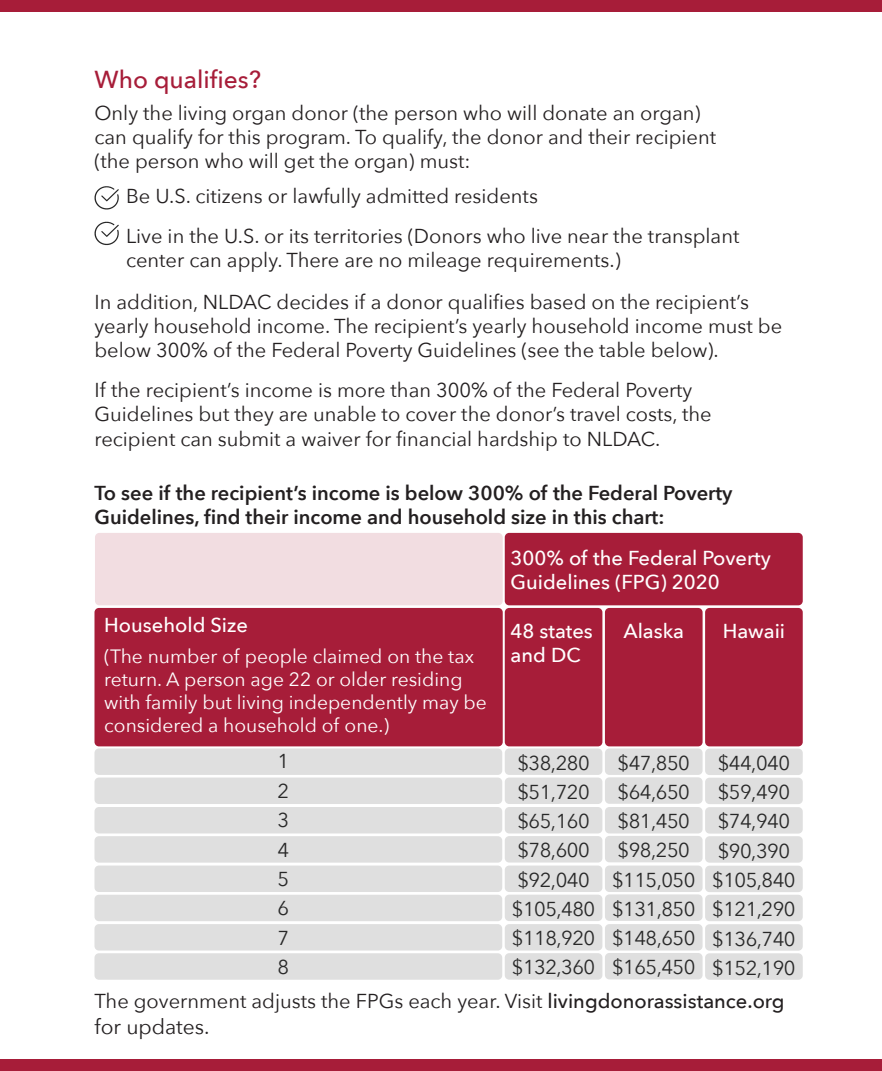
<style>
.page{position:relative;width:882px;height:1071px;background:#fff}
.page>*{position:absolute;margin:0;border:0;box-sizing:border-box;transform-origin:0 0}
.Heading_2{font:500 24.5px "Avenir Next";color:#a71d39}
.Paragraph_1{font:21px "Avenir Next";color:#231f20}
.Paragraph_1-2{font:20.12px/24.2px "Avenir Next";color:#231f20}
.Paragraph_1-3{font:20.12px "Avenir Next";letter-spacing:-.025em;color:#282828}
.Paragraph_1-4{font:600 20.12px/24.2px "Avenir Next";color:#231f20}
.Paragraph_1-5{font:500 20.12px/24.2px "Avenir Next";color:#fff}
.Paragraph_1-6{font:19.25px/23.1px "Avenir Next";color:#fff}
.s1{font-weight:500}
</style>
<div class="page">
<div style="left:95px;top:748px;width:407px;height:27px;background:#dfdfdf;border-radius:4px"></div>
<div style="left:95px;top:778px;width:407px;height:26px;background:#dfdfdf;border-radius:4px"></div>
<div style="left:95px;top:807px;width:407px;height:26px;background:#dfdfdf;border-radius:4px"></div>
<div style="left:95px;top:836px;width:407px;height:27px;background:#dfdfdf;border-radius:4px"></div>
<div style="left:95px;top:866px;width:407px;height:26px;background:#dfdfdf;border-radius:4px"></div>
<div style="left:95px;top:895px;width:407px;height:26px;background:#dfdfdf;border-radius:4px"></div>
<div style="left:95px;top:924px;width:407px;height:27px;background:#dfdfdf;border-radius:4px"></div>
<div style="left:95px;top:953px;width:407px;height:27px;background:#dfdfdf;border-radius:4px"></div>
<div style="left:505px;top:533px;width:298px;height:72px;background:#a71d39;border-radius:4px"></div>
<div style="left:605px;top:608px;width:98px;height:138px;background:#a71d39;border-radius:4px"></div>
<div style="left:705px;top:608px;width:98px;height:138px;background:#a71d39;border-radius:4px"></div>
<div style="left:95px;top:608px;width:408px;height:138px;background:#a71d39;border-radius:4px"></div>
<div style="left:505px;top:608px;width:97px;height:138px;background:#a71d39;border-radius:4px"></div>
<div style="left:505px;top:748px;width:97px;height:27px;background:#dfdfdf;border-radius:4px"></div>
<div style="left:605px;top:748px;width:98px;height:27px;background:#dfdfdf;border-radius:4px"></div>
<div style="left:705px;top:749px;width:98px;height:26px;background:#dfdfdf;border-radius:4px"></div>
<div style="left:505px;top:778px;width:97px;height:26px;background:#dfdfdf;border-radius:4px"></div>
<div style="left:605px;top:777px;width:98px;height:27px;background:#dfdfdf;border-radius:4px"></div>
<div style="left:705px;top:778px;width:98px;height:26px;background:#dfdfdf;border-radius:4px"></div>
<div style="left:505px;top:807px;width:97px;height:26px;background:#dfdfdf;border-radius:4px"></div>
<div style="left:605px;top:807px;width:98px;height:26px;background:#dfdfdf;border-radius:4px"></div>
<div style="left:705px;top:807px;width:98px;height:27px;background:#dfdfdf;border-radius:4px"></div>
<div style="left:505px;top:836px;width:97px;height:27px;background:#dfdfdf;border-radius:4px"></div>
<div style="left:605px;top:836px;width:98px;height:26px;background:#dfdfdf;border-radius:4px"></div>
<div style="left:705px;top:836px;width:98px;height:27px;background:#dfdfdf;border-radius:4px"></div>
<div style="left:505px;top:866px;width:97px;height:26px;background:#dfdfdf;border-radius:4px"></div>
<div style="left:605px;top:866px;width:98px;height:26px;background:#dfdfdf;border-radius:4px"></div>
<div style="left:705px;top:866px;width:98px;height:26px;background:#dfdfdf;border-radius:4px"></div>
<div style="left:505px;top:895px;width:97px;height:26px;background:#dfdfdf;border-radius:4px"></div>
<div style="left:605px;top:894px;width:98px;height:27px;background:#dfdfdf;border-radius:4px"></div>
<div style="left:705px;top:895px;width:98px;height:26px;background:#dfdfdf;border-radius:4px"></div>
<div style="left:505px;top:924px;width:97px;height:27px;background:#dfdfdf;border-radius:4px"></div>
<div style="left:605px;top:924px;width:98px;height:27px;background:#dfdfdf;border-radius:4px"></div>
<div style="left:705px;top:924px;width:98px;height:27px;background:#dfdfdf;border-radius:4px"></div>
<div style="left:505px;top:953px;width:97px;height:27px;background:#dfdfdf;border-radius:4px"></div>
<div style="left:605px;top:953px;width:98px;height:26px;background:#dfdfdf;border-radius:4px"></div>
<div style="left:705px;top:953px;width:98px;height:27px;background:#dfdfdf;border-radius:4px"></div>
<svg style="left:94px;top:186px;width:25px;height:24px"></svg>
<svg style="left:94px;top:221px;width:25px;height:25px"></svg>
<div style="left:0;top:1059px;width:882px;height:12px;background:#a71d39"></div>
<div style="left:95px;top:533px;width:408px;height:72px;background:#f2dde1;border-radius:4px"></div>
<div style="left:0;top:0;width:882px;height:12px;background:#a71d39"></div>
<p class="Heading_2" style="left:94px;top:58px;width:168px">Who qualifies?</p>
<p class="Paragraph_1-2" style="left:94px;top:100px;width:623px">Only the living organ donor (the person who will donate an organ) can qualify for this program. To qualify, the donor and their recipient (the person who will get the organ) must:</p>
<p class="Paragraph_1-2" style="left:126px;top:183px;width:413px">Be U.S. citizens or lawfully admitted residents</p>
<p class="Paragraph_1-2" style="left:126px;top:223px;width:615px">Live in the U.S. or its territories (Donors who live near the transplant center can apply. There are no mileage requirements.)</p>
<p class="Paragraph_1-2" style="left:94px;top:289px;width:689px">In addition, NLDAC decides if a donor qualifies based on the recipient’s yearly household income. The recipient’s yearly household income must be below 300% of the Federal Poverty Guidelines (see the table below).</p>
<p class="Paragraph_1-2" style="left:94px;top:377px;width:619px;line-height:24.7px">If the recipient’s income is more than 300% of the Federal Poverty<br>Guidelines but they are unable to cover the donor’s travel costs, the recipient can submit a waiver for financial hardship to NLDAC.</p>
<p class="Paragraph_1-4" style="left:94px;top:481px;width:640px">To see if the recipient’s income is below 300% of the Federal Poverty<br>Guidelines, find their income and household size in this chart:</p>
<p class="Paragraph_1-5" style="left:511px;top:545px;width:262px">300% of the Federal Poverty<br>Guidelines (FPG) 2020</p>
<p class="Paragraph_1-5" style="left:104px;top:612px;width:145px">Household Size</p>
<p class="Paragraph_1-6" style="left:104px;top:644px;width:384px">(The number of people claimed on the tax return. A person age 22 or older residing with family but living independently may be considered a household of one.)</p>
<p class="Paragraph_1-5" style="left:511px;top:618px;width:84px">48 states and DC</p>
<p class="Paragraph_1-5" style="left:623px;top:618px;width:62px">Alaska</p>
<p class="Paragraph_1-5" style="left:723px;top:619px;width:64px">Hawaii</p>
<p class="Paragraph_1-3" style="left:278px;top:744px;width:13px">1</p>
<p class="Paragraph_1-3" style="left:517px;top:746px;width:74px">$38,280</p>
<p class="Paragraph_1-3" style="left:618px;top:746px;width:74px">$47,850</p>
<p class="Paragraph_1-3" style="left:718px;top:746px;width:74px">$44,040</p>
<p class="Paragraph_1-3" style="left:278px;top:774px;width:13px">2</p>
<p class="Paragraph_1-3" style="left:278px;top:803px;width:13px">3</p>
<p class="Paragraph_1-3" style="left:278px;top:833px;width:13px">4</p>
<p class="Paragraph_1-3" style="left:278px;top:862px;width:13px">5</p>
<p class="Paragraph_1-3" style="left:278px;top:891px;width:13px">6</p>
<p class="Paragraph_1-3" style="left:278px;top:921px;width:13px">7</p>
<p class="Paragraph_1-3" style="left:278px;top:950px;width:13px">8</p>
<p class="Paragraph_1-3" style="left:517px;top:775px;width:74px">$51,720</p>
<p class="Paragraph_1-3" style="left:618px;top:775px;width:74px">$64,650</p>
<p class="Paragraph_1-3" style="left:718px;top:775px;width:74px">$59,490</p>
<p class="Paragraph_1-3" style="left:517px;top:804px;width:74px">$65,160</p>
<p class="Paragraph_1-3" style="left:618px;top:804px;width:74px">$81,450</p>
<p class="Paragraph_1-3" style="left:718px;top:804px;width:74px">$74,940</p>
<p class="Paragraph_1-3" style="left:517px;top:833px;width:74px">$78,600</p>
<p class="Paragraph_1-3" style="left:618px;top:833px;width:74px">$98,250</p>
<p class="Paragraph_1-3" style="left:718px;top:834px;width:74px">$90,390</p>
<p class="Paragraph_1-3" style="left:517px;top:863px;width:74px">$92,040</p>
<p class="Paragraph_1-3" style="left:612px;top:863px;width:85px">$115,050</p>
<p class="Paragraph_1-3" style="left:712px;top:863px;width:85px">$105,840</p>
<p class="Paragraph_1-3" style="left:512px;top:892px;width:85px">$105,480</p>
<p class="Paragraph_1-3" style="left:612px;top:892px;width:85px">$131,850</p>
<p class="Paragraph_1-3" style="left:712px;top:892px;width:85px">$121,290</p>
<p class="Paragraph_1-3" style="left:512px;top:921px;width:85px">$118,920</p>
<p class="Paragraph_1-3" style="left:612px;top:921px;width:85px">$148,650</p>
<p class="Paragraph_1-3" style="left:712px;top:922px;width:85px">$136,740</p>
<p class="Paragraph_1-3" style="left:512px;top:950px;width:85px">$132,360</p>
<p class="Paragraph_1-3" style="left:612px;top:950px;width:85px">$165,450</p>
<p class="Paragraph_1-3" style="left:712px;top:951px;width:85px">$152,190</p>
<p class="Paragraph_1-2" style="left:94px;top:988px;width:692px">The government adjusts the FPGs each year. Visit <span class="s1">livingdonorassistance.org</span></p>
<p class="Paragraph_1" style="left:94px;top:1008px;width:117px">for updates.</p>
</div>
